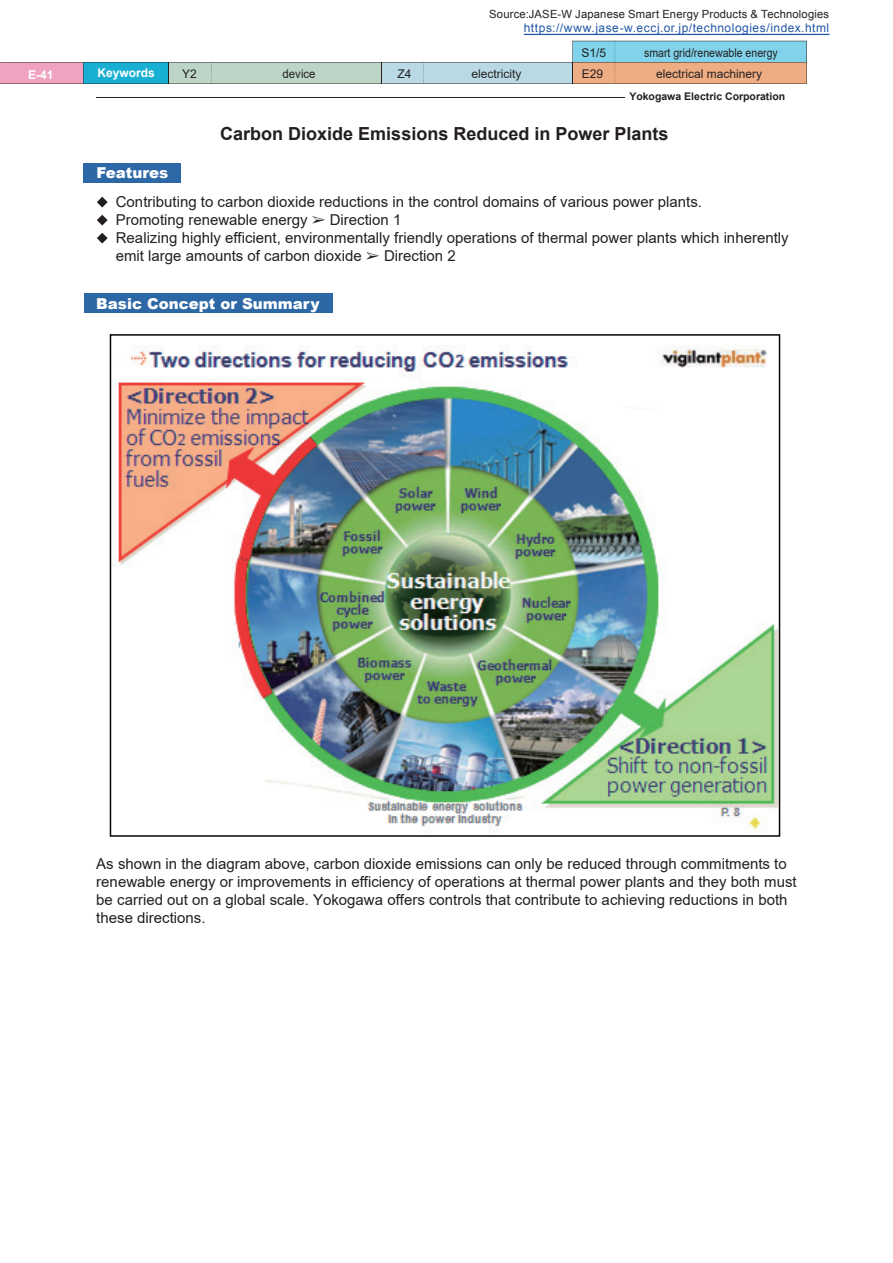
<style>
.page{position:relative;width:893px;height:1263px;background:#fff}
.page>*{position:absolute;margin:0;border:0;box-sizing:border-box;transform-origin:0 0}
.t1{font:700 18px "Arial";color:#231f20}
.t2{font:15px/18px "Arial";color:#231f20}
.t3{font:900 15px "Arial";color:#fff}
.t4{font:12px "Arial";letter-spacing:.045em;color:#2256a6}
.t5{font:12px "Arial";color:#242122}
.t6{font:12px "Arial";color:#231f20;scale:.88 1}
.t7{font:700 12px "Arial";color:#fff}
.t8{font:12px "Arial";color:#242122;scale:.95 1}
.t9{font:12px "Arial";color:#231f20}
.t10{font:11.25px "Arial";letter-spacing:.015em;color:#231f20}
.t11{font:700 10.5px "Arial";color:#231f20}
</style>
<div class="page">
<svg style="left:0;top:41px;width:807px;height:43px"></svg>
<hr style="left:96px;top:97px;width:528px;height:1px;background:#231f20">
<div style="left:84px;top:163px;width:97px;height:20px;background:#2d68a6"></div>
<div style="left:84px;top:293px;width:248px;height:20px;background:#2d68a6"></div>
<svg style="left:97px;top:197px;width:11px;height:11px"></svg>
<svg style="left:97px;top:215px;width:11px;height:11px"></svg>
<svg style="left:97px;top:233px;width:11px;height:11px"></svg>
<img style="left:110px;top:334px;width:670px;height:503px">
<hr style="left:524px;top:34px;width:305px;height:1px;background:#2256a6">
<p class="t10" style="left:489px;top:7px;width:341px">Source:JASE-W Japanese Smart Energy Products &amp; Technologies</p>
<p class="t4" style="left:524px;top:20px;width:307px">https://www.jase-w.eccj.or.jp/technologies/index.html</p>
<p class="t9" style="left:582px;top:44px;width:26px">S1/5</p>
<p class="t6" style="left:644px;top:44px;width:154px">smart grid/renewable energy</p>
<p class="t11" style="left:629px;top:89px;width:157px">Yokogawa Electric Corporation</p>
<p class="t7" style="left:97px;top:65px;width:59px">Keywords</p>
<p class="t7" style="left:28px;top:66px;width:27px">E-41</p>
<p class="t5" style="left:182px;top:65px;width:16px">Y2</p>
<p class="t8" style="left:283px;top:65px;width:36px">device</p>
<p class="t5" style="left:397px;top:65px;width:16px">Z4</p>
<p class="t5" style="left:472px;top:65px;width:52px">electricity</p>
<p class="t5" style="left:582px;top:65px;width:23px">E29</p>
<p class="t5" style="left:656px;top:65px;width:108px">electrical machinery</p>
<p class="t3" style="left:96px;top:162px;width:74px">Features</p>
<p class="t1" style="left:220px;top:121px;width:450px">Carbon Dioxide Emissions Reduced in Power Plants</p>
<p class="t2" style="left:116px;top:193px;width:588px">Contributing to carbon dioxide reductions in the control domains of various power plants.<br>Promoting renewable energy</p>
<p class="t2" style="left:116px;top:211px;width:674px;text-indent:214px">Direction 1<br>Realizing highly efficient, environmentally friendly operations of thermal power plants which inherently emit large amounts of carbon dioxide</p>
<p class="t2" style="left:384px;top:247px;width:73px">Direction 2</p>
<p class="t3" style="left:96px;top:292px;width:225px">Basic Concept or Summary</p>
<p class="t2" style="left:96px;top:855px;width:702px">As shown in the diagram above, carbon dioxide emissions can only be reduced through commitments to renewable energy or improvements in efficiency of operations at thermal power plants and they both must be carried out on a global scale. Yokogawa offers controls that contribute to achieving reductions in both these directions.</p>
</div>
